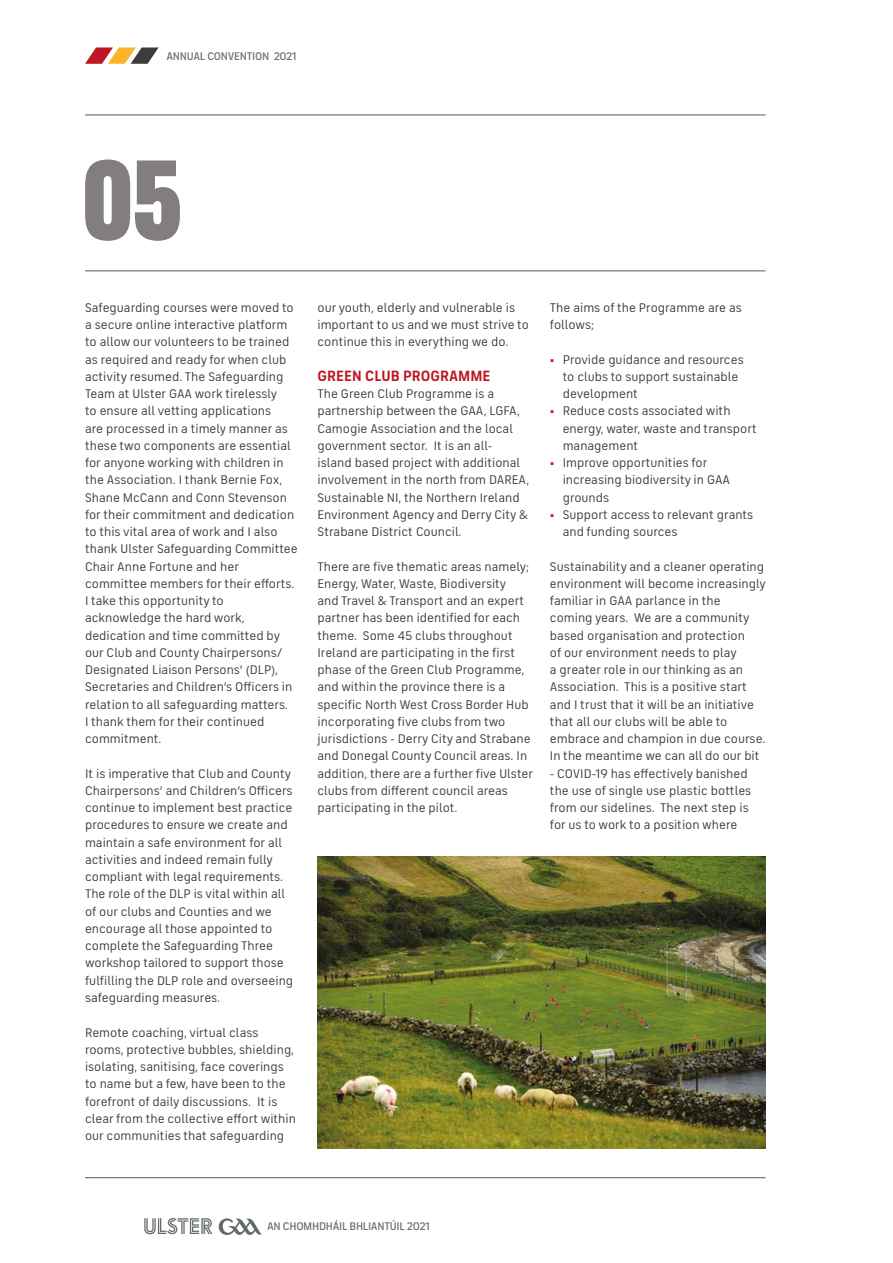
<style>
.page{position:relative;width:893px;height:1263px;background:#fff}
.page>*{position:absolute;margin:0;border:0;box-sizing:border-box;transform-origin:0 0}
.t1{font:900 114.75px "FS Industrie Cd";color:#827d7e}
.t2{font:700 15px "FS Industrie";color:#be1622}
.t3{font:12.75px/17.2px "FS Industrie";color:#3c3c3b}
.t4{font:500 11.25px "FS Industrie";letter-spacing:-.025em;color:#706f6f}
.s1{color:#be1622}
</style>
<div class="page">
<svg style="left:144px;top:1218px;width:68px;height:16px"></svg>
<svg style="left:219px;top:1218px;width:42px;height:17px"></svg>
<svg style="left:85px;top:47px;width:74px;height:17px"></svg>
<hr style="left:85px;top:271px;width:680px;height:1px;background:#575756">
<hr style="left:85px;top:1177px;width:680px;height:1px;background:#575756">
<hr style="left:85px;top:115px;width:680px;height:1px;background:#575756">
<img style="left:317px;top:856px;width:448px;height:293px">
<p class="t4" style="left:166px;top:49px;width:132px">ANNUAL CONVENTION 2021</p>
<h1 class="t1" style="left:81px;top:127px;width:102px">05</h1>
<p class="t3" style="left:85px;top:299px;width:214px">Safeguarding courses were moved to a secure online interactive platform to allow our volunteers to be trained as required and ready for when club activity resumed. The Safeguarding Team at Ulster GAA work tirelessly<br>to ensure all vetting applications<br>are processed in a timely manner as these two components are essential for anyone working with children in the Association. I thank Bernie Fox, Shane McCann and Conn Stevenson for their commitment and dedication to this vital area of work and I also thank Ulster Safeguarding Committee Chair Anne Fortune and her committee members for their efforts.<br>I take this opportunity to acknowledge the hard work, dedication and time committed by our Club and County Chairpersons/ Designated Liaison Persons’ (DLP), Secretaries and Children’s Officers in relation to all safeguarding matters.<br>I thank them for their continued commitment.</p>
<p class="t3" style="left:85px;top:765px;width:210px">It is imperative that Club and County Chairpersons’ and Children’s Officers continue to implement best practice procedures to ensure we create and maintain a safe environment for all activities and indeed remain fully compliant with legal requirements.<br>The role of the DLP is vital within all of our clubs and Counties and we encourage all those appointed to complete the Safeguarding Three workshop tailored to support those fulfilling the DLP role and overseeing safeguarding measures.</p>
<p class="t3" style="left:85px;top:1024px;width:212px">Remote coaching, virtual class rooms, protective bubbles, shielding, isolating, sanitising, face coverings to name but a few, have been to the forefront of daily discussions. It is clear from the collective effort within our communities that safeguarding</p>
<p class="t3" style="left:317px;top:299px;width:213px">our youth, elderly and vulnerable is important to us and we must strive to continue this in everything we do.</p>
<p class="t2" style="left:317px;top:366px;width:174px">GREEN CLUB PROGRAMME</p>
<p class="t3" style="left:317px;top:385px;width:213px">The Green Club Programme is a partnership between the GAA, LGFA, Camogie Association and the local government sector. It is an all&shy;island based project with additional involvement in the north from DAREA, Sustainable NI, the Northern Ireland Environment Agency and Derry City &amp; Strabane District Council.</p>
<p class="t3" style="left:317px;top:558px;width:217px">There are five thematic areas namely; Energy, Water, Waste, Biodiversity<br>and Travel &amp; Transport and an expert partner has been identified for each theme. Some 45 clubs throughout Ireland are participating in the first phase of the Green Club Programme, and within the province there is a specific North West Cross Border Hub incorporating five clubs from two jurisdictions - Derry City and Strabane and Donegal County Council areas. In addition, there are a further five Ulster clubs from different council areas participating in the pilot.</p>
<p class="t3" style="left:550px;top:299px;width:193px">The aims of the Programme are as follows;</p>
<p class="t3" style="left:563px;top:351px;width:182px;text-indent:-13px"><span class="s1">•</span> Provide guidance and resources to clubs to support sustainable development</p>
<p class="t3" style="left:563px;top:403px;width:196px;text-indent:-13px"><span class="s1">•</span> Reduce costs associated with energy, water, waste and transport management</p>
<p class="t3" style="left:563px;top:454px;width:169px;text-indent:-13px"><span class="s1">•</span> Improve opportunities for increasing biodiversity in GAA grounds</p>
<p class="t3" style="left:563px;top:506px;width:192px;text-indent:-13px"><span class="s1">•</span> Support access to relevant grants and funding sources</p>
<p class="t3" style="left:550px;top:558px;width:217px">Sustainability and a cleaner operating environment will become increasingly familiar in GAA parlance in the coming years. We are a community based organisation and protection<br>of our environment needs to play<br>a greater role in our thinking as an Association. This is a positive start and I trust that it will be an initiative that all our clubs will be able to embrace and champion in due course.<br>In the meantime we can all do our bit</p>
<p class="t3" style="left:550px;top:765px;width:203px">- COVID-19 has effectively banished the use of single use plastic bottles from our sidelines. The next step is for us to work to a position where</p>
<p class="t4" style="left:267px;top:1219px;width:164px">AN CHOMHDHÁIL BHLIANTÚIL 2021</p>
</div>
